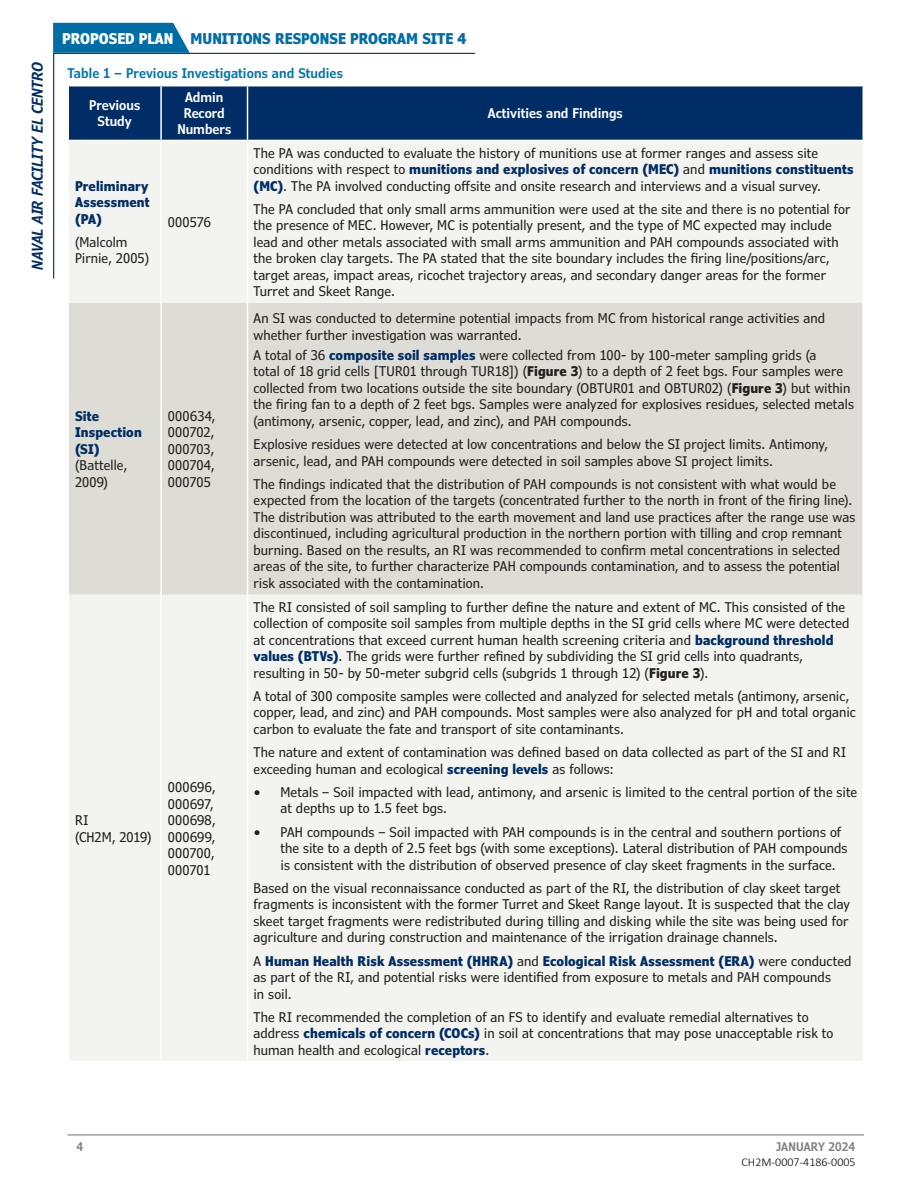
<style>
.page{position:relative;width:918px;height:1188px;background:#fff}
.page>*{position:absolute;margin:0;border:0;box-sizing:border-box;transform-origin:0 0}
.t1{font:700 condensed 15px "Verdana Pro";color:#006da6}
.t2{font:italic 600 condensed 15px "Verdana Pro";color:#002d65}
.table_text{font:condensed 13.5px/16.5px "Verdana Pro";letter-spacing:.005em;color:#231f20}
.table_text-2{font:700 condensed 13.5px/16.5px "Verdana Pro";letter-spacing:.01em;color:#002d65;text-align:justify}
.table_head{font:600 condensed 13.5px/16.2px "Verdana Pro";color:#fff;text-align:center}
.captions{font:600 condensed 13.5px "Verdana Pro";letter-spacing:.005em;color:#0077ae}
.t3{font:300 12px "Calibri";color:#000}
.t4{font:600 condensed 12px "Verdana Pro";letter-spacing:.005em;color:#808285}
.s1{color:#fff}
.s2{font-weight:700;color:#002d65}
.s3{font-weight:400;color:#231f20}
.s4{font-weight:700}
</style>
<div class="page">
<svg style="left:53px;top:52px;width:423px;height:227px"></svg>
<hr style="left:68px;top:1134px;width:796px;height:2px;background:#808285">
<svg style="left:53px;top:23px;width:137px;height:30px;background:#1176ab"></svg>
<div style="left:69px;top:86px;width:793px;height:54px;background:#002d65"></div>
<div style="left:69px;top:141px;width:793px;height:920px;background:#f3f3f0"></div>
<div style="left:69px;top:303px;width:793px;height:292px;background:#deddd5"></div>
<hr style="left:68px;top:141px;width:1px;height:162px;background:#fff">
<hr style="left:160px;top:141px;width:2px;height:162px;background:#fff">
<hr style="left:247px;top:141px;width:1px;height:162px;background:#fff">
<hr style="left:160px;top:303px;width:2px;height:292px;background:#fff">
<hr style="left:247px;top:303px;width:1px;height:292px;background:#fff">
<hr style="left:160px;top:595px;width:2px;height:466px;background:#fff">
<hr style="left:247px;top:595px;width:1px;height:466px;background:#fff">
<hr style="left:68px;top:86px;width:1px;height:54px;background:#fff">
<hr style="left:68px;top:85px;width:93px;height:1px;background:#fff">
<hr style="left:161px;top:85px;width:87px;height:1px;background:#fff">
<hr style="left:248px;top:85px;width:616px;height:1px;background:#fff">
<hr style="left:160px;top:86px;width:2px;height:54px;background:#fff">
<hr style="left:247px;top:86px;width:1px;height:54px;background:#fff">
<hr style="left:68px;top:140px;width:93px;height:1px;background:#fff">
<hr style="left:161px;top:140px;width:87px;height:1px;background:#fff">
<hr style="left:248px;top:140px;width:616px;height:1px;background:#fff">
<p class="t1" style="left:62px;top:28px;width:405px"><span class="s1">PROPOSED PLAN</span> MUNITIONS RESPONSE PROGRAM SITE 4</p>
<p class="t2" style="left:28px;top:270px;width:209px;rotate:-90deg">NAVAL AIR FACILITY EL CENTRO</p>
<p class="captions" style="left:68px;top:65px;width:277px">Table 1 – Previous Investigations and Studies</p>
<p class="table_head" style="left:89px;top:97px;width:53px">Previous<br>Study</p>
<p class="table_head" style="left:177px;top:89px;width:55px">Admin<br>Record<br>Numbers</p>
<p class="table_head" style="left:488px;top:105px;width:136px">Activities and Findings</p>
<p class="table_text" style="left:254px;top:145px;width:602px">The PA was conducted to evaluate the history of munitions use at former ranges and assess site conditions with respect to <span class="s2">munitions and explosives of concern (MEC)</span> and <span class="s2">munitions constituents (MC)</span>. The PA involved conducting offsite and onsite research and interviews and a visual survey.</p>
<p class="table_text" style="left:254px;top:201px;width:598px">The PA concluded that only small arms ammunition were used at the site and there is no potential for the presence of MEC. However, MC is potentially present, and the type of MC expected may include lead and other metals associated with small arms ammunition and PAH compounds associated with the broken clay targets. The PA stated that the site boundary includes the firing line/positions/arc, target areas, impact areas, ricochet trajectory areas, and secondary danger areas for the former Turret and Skeet Range.</p>
<p class="table_text-2" style="left:75px;top:177px;width:76px">Preliminary Assessment (PA)</p>
<p class="table_text" style="left:75px;top:234px;width:76px">(Malcolm<br>Pirnie, 2005)</p>
<p class="table_text" style="left:168px;top:214px;width:45px">000576</p>
<p class="table_text-2" style="left:75px;top:408px;width:68px;text-align:left">Site<br>Inspection (SI) <span class="s3">(Battelle,<br>2009)</span></p>
<p class="table_text" style="left:168px;top:408px;width:49px;text-align:justify">000634, 000702, 000703, 000704, 000705</p>
<p class="table_text" style="left:75px;top:812px;width:78px">RI<br>(CH2M, 2019)</p>
<p class="table_text" style="left:168px;top:779px;width:49px">000696,<br>000697,<br>000698,<br>000699,<br>000700,<br>000701</p>
<p class="table_text" style="left:254px;top:310px;width:573px">An SI was conducted to determine potential impacts from MC from historical range activities and whether further investigation was warranted.</p>
<p class="table_text" style="left:254px;top:347px;width:602px">A total of 36 <span class="s2">composite soil samples</span> were collected from 100- by 100-meter sampling grids (a<br>total of 18 grid cells [TUR01 through TUR18]) (<span class="s4">Figure 3</span>) to a depth of 2 feet bgs. Four samples were collected from two locations outside the site boundary (OBTUR01 and OBTUR02) (<span class="s4">Figure 3</span>) but within the firing fan to a depth of 2 feet bgs. Samples were analyzed for explosives residues, selected metals (antimony, arsenic, copper, lead, and zinc), and PAH compounds.</p>
<p class="table_text" style="left:254px;top:436px;width:576px">Explosive residues were detected at low concentrations and below the SI project limits. Antimony, arsenic, lead, and PAH compounds were detected in soil samples above SI project limits.</p>
<p class="table_text" style="left:254px;top:476px;width:603px">The findings indicated that the distribution of PAH compounds is not consistent with what would be expected from the location of the targets (concentrated further to the north in front of the firing line).<br>The distribution was attributed to the earth movement and land use practices after the range use was discontinued, including agricultural production in the northern portion with tilling and crop remnant burning. Based on the results, an RI was recommended to confirm metal concentrations in selected areas of the site, to further characterize PAH compounds contamination, and to assess the potential risk associated with the contamination.</p>
<p class="table_text" style="left:253px;top:599px;width:598px">The RI consisted of soil sampling to further define the nature and extent of MC. This consisted of the collection of composite soil samples from multiple depths in the SI grid cells where MC were detected at concentrations that exceed current human health screening criteria and <span class="s2">background threshold values (BTVs)</span>. The grids were further refined by subdividing the SI grid cells into quadrants, resulting in 50- by 50-meter subgrid cells (subgrids 1 through 12) (<span class="s4">Figure 3</span>).</p>
<p class="table_text" style="left:253px;top:688px;width:604px">A total of 300 composite samples were collected and analyzed for selected metals (antimony, arsenic, copper, lead, and zinc) and PAH compounds. Most samples were also analyzed for pH and total organic carbon to evaluate the fate and transport of site contaminants.</p>
<p class="table_text" style="left:253px;top:744px;width:594px">The nature and extent of contamination was defined based on data collected as part of the SI and RI exceeding human and ecological <span class="s2">screening levels</span> as follows:</p>
<p class="table_text" style="left:280px;top:784px;width:578px;text-indent:-27px">• Metals – Soil impacted with lead, antimony, and arsenic is limited to the central portion of the site at depths up to 1.5 feet bgs.</p>
<p class="table_text" style="left:280px;top:824px;width:569px;text-indent:-27px">• PAH compounds – Soil impacted with PAH compounds is in the central and southern portions of the site to a depth of 2.5 feet bgs (with some exceptions). Lateral distribution of PAH compounds is consistent with the distribution of observed presence of clay skeet fragments in the surface.</p>
<p class="table_text" style="left:254px;top:880px;width:598px">Based on the visual reconnaissance conducted as part of the RI, the distribution of clay skeet target fragments is inconsistent with the former Turret and Skeet Range layout. It is suspected that the clay skeet target fragments were redistributed during tilling and disking while the site was being used for agriculture and during construction and maintenance of the irrigation drainage channels.</p>
<p class="table_text" style="left:254px;top:953px;width:599px">A <span class="s2">Human Health Risk Assessment (HHRA)</span> and <span class="s2">Ecological Risk Assessment (ERA)</span> were conducted as part of the RI, and potential risks were identified from exposure to metals and PAH compounds<br>in soil.</p>
<p class="table_text" style="left:254px;top:1009px;width:581px">The RI recommended the completion of an FS to identify and evaluate remedial alternatives to address <span class="s2">chemicals of concern (COCs)</span> in soil at concentrations that may pose unacceptable risk to human health and ecological <span class="s2">receptors</span>.</p>
<p class="t4" style="left:76px;top:1138px;width:8px">4</p>
<p class="t4" style="left:776px;top:1138px;width:80px">JANUARY 2024</p>
<p class="t3" style="left:742px;top:1154px;width:116px">CH2M-0007-4186-0005</p>
</div>
